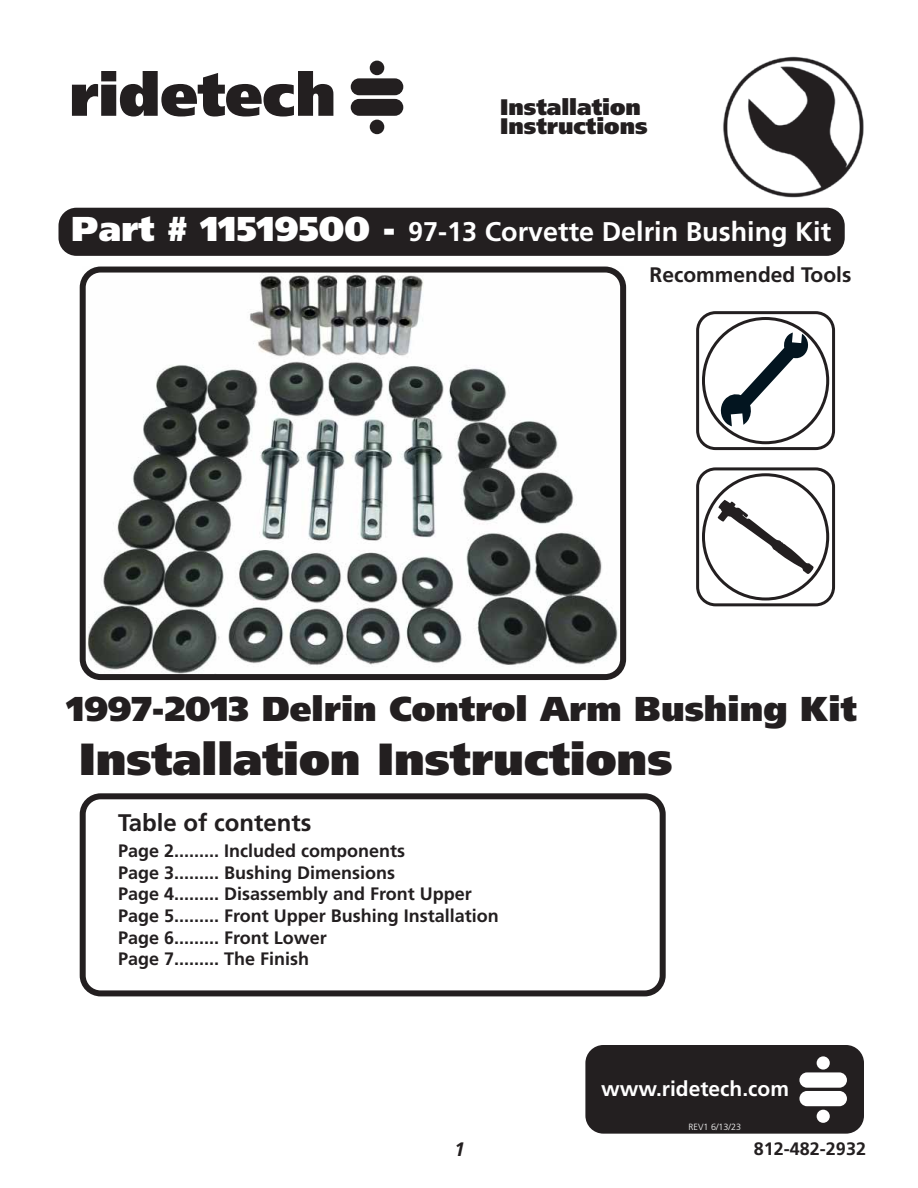
<style>
.page{position:relative;width:918px;height:1188px;background:#fff}
.page>*{position:absolute;margin:0;border:0;box-sizing:border-box;transform-origin:0 0}
.t1{font:900 45px "Frutiger LT Pro";color:#231f20}
.t2{font:900 34.5px "Frutiger LT Pro";color:#231f20}
.t3{font:700 27px "Frutiger LT Pro";color:#fff}
.t4{font:700 24px "Frutiger LT Pro";color:#231f20}
.t5{font:900 22.5px/19.5px "Frutiger LT Pro";color:#231f20}
.t6{font:700 21px "Frutiger LT Pro";color:#231f20}
.t7{font:700 21px "Frutiger LT Pro";color:#fff}
.t8{font:italic 700 19.5px "Frutiger LT Pro";color:#231f20}
.t9{font:700 18px/21.6px "Frutiger LT Pro";color:#231f20}
.t10{font:300 9px "Frutiger LT Pro";color:#fff}
.s1{font-weight:900;font-size:34.5px}
</style>
<div class="page">
<img style="left:723px;top:56px;width:141px;height:142px">
<svg style="left:72px;top:71px;width:261px;height:46px"></svg>
<div style="left:351px;top:78px;width:52px;height:17px;background:#231f20;border-radius:8px"></div>
<div style="left:351px;top:99px;width:52px;height:17px;background:#231f20;border-radius:8px"></div>
<div style="left:370px;top:61px;width:14px;height:14px;background:#231f20;border-radius:50%"></div>
<div style="left:370px;top:120px;width:14px;height:14px;background:#231f20;border-radius:50%"></div>
<img style="left:87px;top:266px;width:532px;height:407px">
<div style="left:80px;top:793px;width:586px;height:203px;border:6px solid #231f20;border-radius:18px"></div>
<div style="left:58px;top:208px;width:787px;height:48px;background:#231f20;border-radius:18px"></div>
<div style="left:696px;top:467px;width:139px;height:139px;border:3px solid #231f20;border-radius:18px"></div>
<svg style="left:718px;top:500px;width:96px;height:74px"></svg>
<div style="left:702px;top:473px;width:127px;height:128px;border:3px solid #231f20;border-radius:50%"></div>
<div style="left:696px;top:311px;width:139px;height:139px;border:3px solid #231f20;border-radius:18px"></div>
<div style="left:702px;top:317px;width:127px;height:127px;border:3px solid #231f20;border-radius:50%"></div>
<svg style="left:719px;top:333px;width:90px;height:93px"></svg>
<div style="left:585px;top:1045px;width:279px;height:89px;background:#231f20;border-radius:18px"></div>
<div style="left:80px;top:267px;width:546px;height:413px;border:6px solid #231f20;border-radius:18px"></div>
<div style="left:799px;top:1072px;width:48px;height:16px;background:#fff;border-radius:8px"></div>
<div style="left:799px;top:1091px;width:48px;height:15px;background:#fff;border-radius:8px"></div>
<div style="left:817px;top:1056px;width:13px;height:14px;background:#fff;border-radius:50%"></div>
<div style="left:817px;top:1110px;width:13px;height:13px;background:#fff;border-radius:50%"></div>
<p class="t5" style="left:500px;top:97px;width:149px">Installation<br>Instructions</p>
<h3 class="t3" style="left:71px;top:216px;width:762px"><span class="s1">Part # 11519500 -</span> 97-13 Corvette Delrin Bushing Kit</h3>
<p class="t6" style="left:650px;top:262px;width:203px">Recommended Tools</p>
<h2 class="t2" style="left:66px;top:688px;width:792px">1997-2013 Delrin Control Arm Bushing Kit</h2>
<h1 class="t1" style="left:79px;top:731px;width:595px">Installation Instructions</h1>
<h3 class="t4" style="left:118px;top:808px;width:195px">Table of contents</h3>
<p class="t9" style="left:118px;top:840px;width:382px">Page 2......... Included components<br>Page 3......... Bushing Dimensions<br>Page 4......... Disassembly and Front Upper Page 5......... Front Upper Bushing Installation Page 6......... Front Lower<br>Page 7......... The Finish</p>
<p class="t7" style="left:601px;top:1076px;width:189px">www.ridetech.com</p>
<p class="t10" style="left:689px;top:1121px;width:54px">REV1 6/13/23</p>
<p class="t8" style="left:454px;top:1138px;width:12px">1</p>
<p class="t9" style="left:754px;top:1138px;width:114px">812-482-2932</p>
</div>
